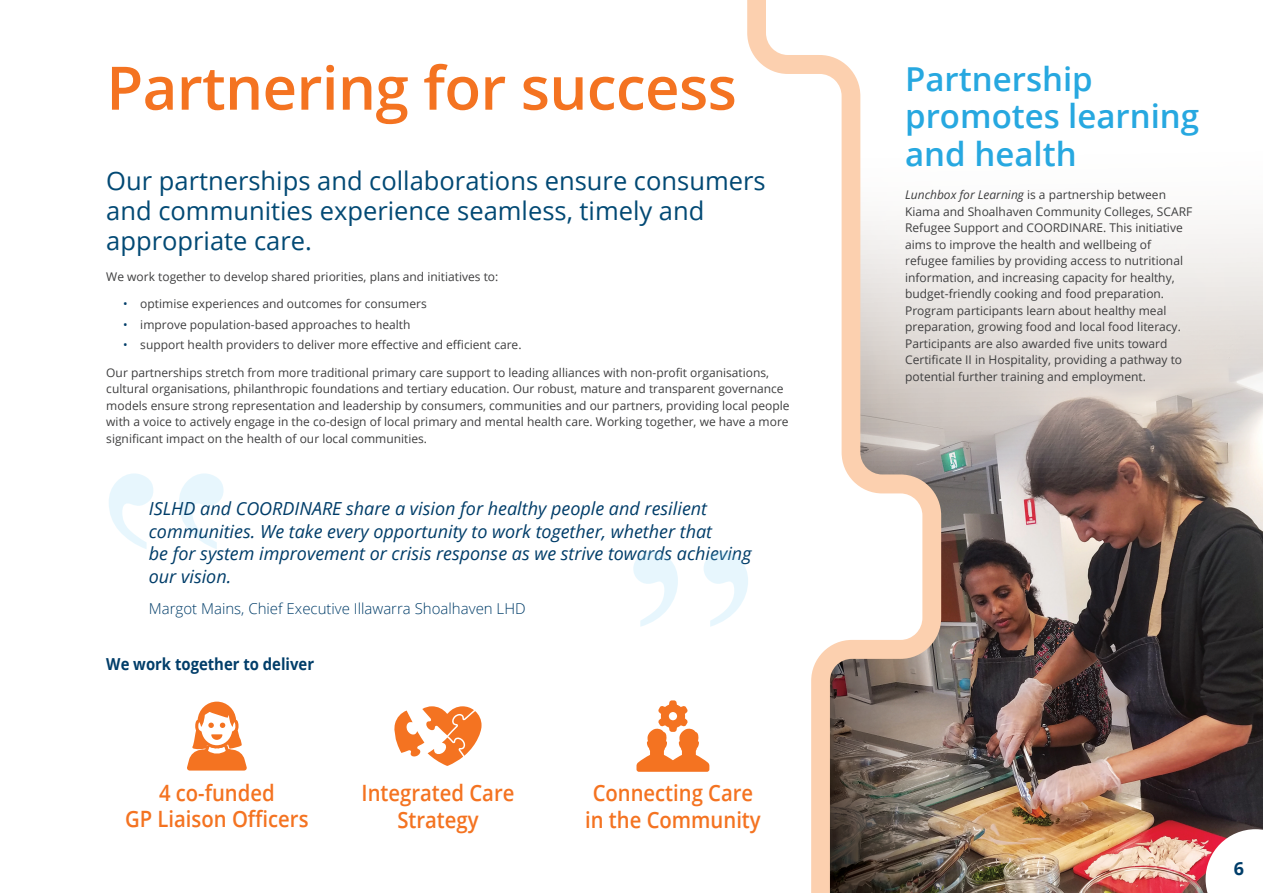
<style>
.page{position:relative;width:1263px;height:893px;background:#fff}
.page>*{position:absolute;margin:0;border:0;box-sizing:border-box;transform-origin:0 0}
.t1{font:300px "Times New Roman";color:#89d6f7}
.Heading_1_new{font:600 60px "Open Sans";letter-spacing:-.01em;color:#f47321}
.Level_2{font:600 33px/37.5px "Open Sans";color:#27a8e0}
.bold_text{font:25.5px/30px "Open Sans";color:#024974}
.Heading_1_new-2{font:600 22.5px/27px "Open Sans";color:#f47321;text-align:center;scale:.9 1}
.Heading{font:italic 18px/22.5px "Open Sans";color:#003d69}
.t2{font:700 18px "Open Sans";color:#003d69}
.Heading_1_new-3{font:700 16.5px "Open Sans";color:#003d69;scale:.9 1}
.Heading-2{font:300 15px "Open Sans";color:#003d69}
.body{font:12px/16.5px "Open Sans";color:#3e3e3f}
.s1{font-style:italic}
.s2{color:#003d69}
</style>
<div class="page">
<img style="left:1039px;top:228px;width:224px;height:665px">
<svg style="left:187px;top:702px;width:60px;height:68px"></svg>
<svg style="left:394px;top:706px;width:87px;height:60px"></svg>
<svg style="left:636px;top:700px;width:73px;height:72px"></svg>
<svg style="left:747px;top:0;width:292px;height:893px"></svg>
<svg style="left:1205px;top:829px;width:58px;height:64px"></svg>
<p class="Heading_1_new" style="left:106px;top:47px;width:632px">Partnering for success</p>
<p class="Level_2" style="left:905px;top:59px;width:296px">Partnership promotes learning and health</p>
<p class="body" style="left:905px;top:186px;width:289px"><span class="s1">Lunchbox for Learning</span> is a partnership between Kiama and Shoalhaven Community Colleges, SCARF Refugee Support and COORDINARE. This initiative aims to improve the health and wellbeing of refugee families by providing access to nutritional information, and increasing capacity for healthy, budget-friendly cooking and food preparation.<br>Program participants learn about healthy meal preparation, growing food and local food literacy.<br>Participants are also awarded five units toward Certificate II in Hospitality, providing a pathway to potential further training and employment.</p>
<p class="bold_text" style="left:106px;top:165px;width:661px">Our partnerships and collaborations ensure consumers and communities experience seamless, timely and appropriate care.</p>
<p class="body" style="left:106px;top:268px;width:394px">We work together to develop shared priorities, plans and initiatives to:</p>
<p class="body" style="left:123px;top:295px;width:305px"><span class="s2">•</span> optimise experiences and outcomes for consumers</p>
<p class="body" style="left:123px;top:316px;width:289px"><span class="s2">•</span> improve population-based approaches to health</p>
<p class="body" style="left:123px;top:337px;width:400px"><span class="s2">•</span> support health providers to deliver more effective and efficient care.</p>
<p class="body" style="left:106px;top:364px;width:685px">Our partnerships stretch from more traditional primary care support to leading alliances with non-profit organisations, cultural organisations, philanthropic foundations and tertiary education. Our robust, mature and transparent governance models ensure strong representation and leadership by consumers, communities and our partners, providing local people with a voice to actively engage in the co-design of local primary and mental health care. Working together, we have a more significant impact on the health of our local communities.</p>
<h1 class="t1" style="left:99px;top:374px;width:135px">‟</h1>
<p class="Heading" style="left:149px;top:497px;width:604px">ISLHD and COORDINARE share a vision for healthy people and resilient communities. We take every opportunity to work together, whether that<br>be for system improvement or crisis response as we strive towards achieving our vision.</p>
<p class="Heading-2" style="left:149px;top:598px;width:378px">Margot Mains, Chief Executive Illawarra Shoalhaven LHD</p>
<h1 class="t1" style="left:623px;top:452px;width:135px">”</h1>
<p class="Heading_1_new-3" style="left:106px;top:652px;width:232px">We work together to deliver</p>
<p class="Heading_1_new-2" style="left:125px;top:780px;width:205px;line-height:25.5px">4 co-funded<br>GP Liaison Officers</p>
<p class="Heading_1_new-2" style="left:362px;top:779px;width:171px">Integrated Care<br>Strategy</p>
<p class="Heading_1_new-2" style="left:585px;top:779px;width:197px">Connecting Care in the Community</p>
<h3 class="t2" style="left:1234px;top:856px;width:12px">6</h3>
</div>
